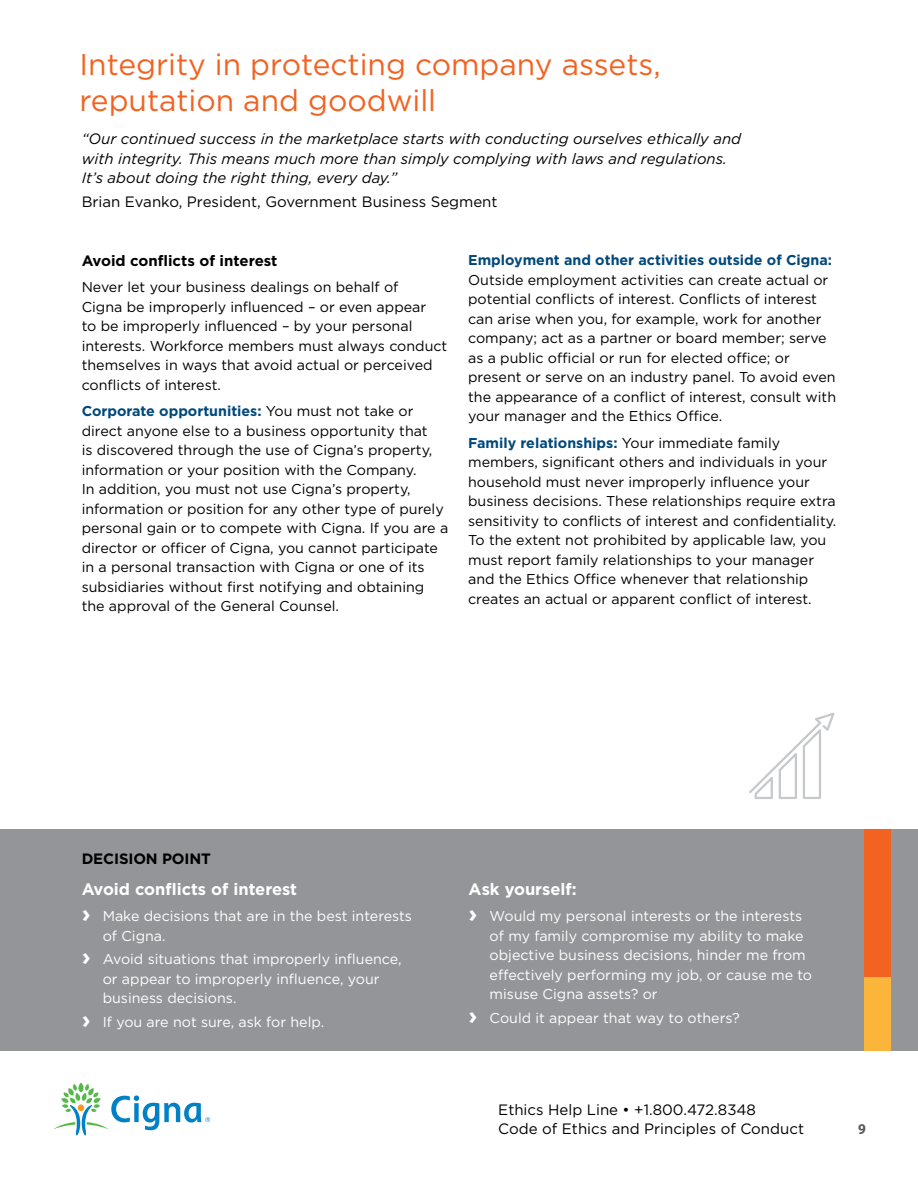
<style>
.page{position:relative;width:918px;height:1188px;background:#fff}
.page>*{position:absolute;margin:0;border:0;box-sizing:border-box;transform-origin:0 0}
.t1{font:30px/36px "Gotham";color:#f26322}
.t2{font:700 16.5px "Gotham";color:#fff}
.t3{font:italic 15px/19.5px "Gotham";color:#000}
.t4{font:15px/19.5px "Gotham";color:#000}
.t5{font:700 15px "Gotham";color:#000}
.t6{font:700 semi-condensed 15px "Myriad Pro";color:#58595b}
.t7{font:14.25px/19.5px "Gotham";color:#000}
.t8{font:14.25px/19.5px "Gotham";color:#fff}
.t9{font:700 14.25px "Gotham";color:#00487a}
.s1{font-weight:700;color:#00487a}
.s2{font-weight:700;font-size:24px}
</style>
<div class="page">
<svg style="left:54px;top:1083px;width:156px;height:52px"></svg>
<div style="left:0;top:829px;width:918px;height:222px;background:#939598"></div>
<div style="left:864px;top:829px;width:26px;height:148px;background:#f26322"></div>
<div style="left:864px;top:977px;width:26px;height:74px;background:#fcb53b"></div>
<svg style="left:749px;top:713px;width:85px;height:86px"></svg>
<h1 class="t1" style="left:79px;top:46px;width:583px">Integrity in protecting company assets, reputation and goodwill</h1>
<p class="t3" style="left:82px;top:129px;width:661px">“Our continued success in the marketplace starts with conducting ourselves ethically and with integrity. This means much more than simply complying with laws and regulations.<br>It’s about doing the right thing, every day.”</p>
<p class="t4" style="left:82px;top:192px;width:417px">Brian Evanko, President, Government Business Segment</p>
<p class="t5" style="left:82px;top:252px;width:197px">Avoid conflicts of interest</p>
<p class="t7" style="left:82px;top:277px;width:367px">Never let your business dealings on behalf of<br>Cigna be improperly influenced – or even appear<br>to be improperly influenced – by your personal interests. Workforce members must always conduct themselves in ways that avoid actual or perceived conflicts of interest.</p>
<p class="t7" style="left:82px;top:401px;width:368px"><span class="s1">Corporate opportunities:</span> You must not take or direct anyone else to a business opportunity that<br>is discovered through the use of Cigna’s property, information or your position with the Company.<br>In addition, you must not use Cigna’s property, information or position for any other type of purely personal gain or to compete with Cigna. If you are a director or officer of Cigna, you cannot participate in a personal transaction with Cigna or one of its subsidiaries without first notifying and obtaining the approval of the General Counsel.</p>
<p class="t9" style="left:468px;top:252px;width:365px">Employment and other activities outside of Cigna:</p>
<p class="t7" style="left:468px;top:270px;width:369px">Outside employment activities can create actual or potential conflicts of interest. Conflicts of interest can arise when you, for example, work for another company; act as a partner or board member; serve as a public official or run for elected office; or present or serve on an industry panel. To avoid even the appearance of a conflict of interest, consult with your manager and the Ethics Office.</p>
<p class="t7" style="left:468px;top:433px;width:370px"><span class="s1">Family relationships:</span> Your immediate family members, significant others and individuals in your household must never improperly influence your business decisions. These relationships require extra sensitivity to conflicts of interest and confidentiality.<br>To the extent not prohibited by applicable law, you must report family relationships to your manager and the Ethics Office whenever that relationship creates an actual or apparent conflict of interest.</p>
<p class="t5" style="left:82px;top:850px;width:131px">Decision Point</p>
<p class="t2" style="left:82px;top:879px;width:217px">Avoid conflicts of interest</p>
<p class="t8" style="left:103px;top:906px;width:311px;text-indent:-21px"><span class="s2">›</span> Make decisions that are in the best interests of Cigna.</p>
<p class="t8" style="left:103px;top:949px;width:300px;text-indent:-21px"><span class="s2">›</span> Avoid situations that improperly influence, or appear to improperly influence, your business decisions.</p>
<p class="t8" style="left:82px;top:1012px;width:244px"><span class="s2">›</span> If you are not sure, ask for help.</p>
<p class="t2" style="left:469px;top:879px;width:110px">Ask yourself:</p>
<p class="t8" style="left:490px;top:906px;width:324px;text-indent:-21px"><span class="s2">›</span> Would my personal interests or the interests of my family compromise my ability to make objective business decisions, hinder me from effectively performing my job, or cause me to misuse Cigna assets? or</p>
<p class="t8" style="left:469px;top:1008px;width:273px"><span class="s2">›</span> Could it appear that way to others?</p>
<p class="t4" style="left:498px;top:1099px;width:307px">Ethics Help Line • +1.800.472.8348<br>Code of Ethics and Principles of Conduct</p>
<p class="t6" style="left:858px;top:1121px;width:9px">9</p>
</div>
